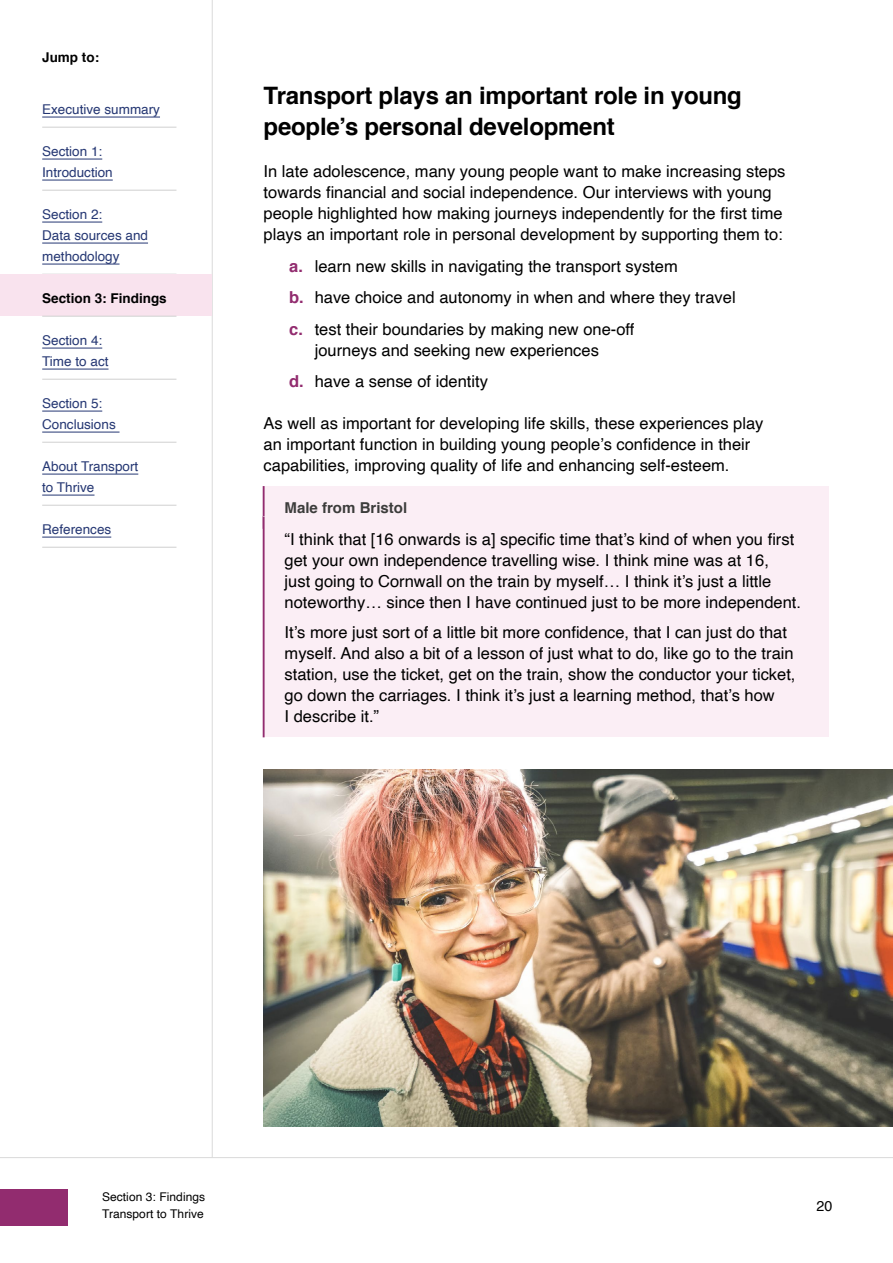
<style>
.page{position:relative;width:893px;height:1263px;background:#fff}
.page>*{position:absolute;margin:0;border:0;box-sizing:border-box;transform-origin:0 0}
.t1{font:700 24px/31.5px "Helvetica";letter-spacing:-.01em;color:#000}
.t2{font:16.5px/21px "Helvetica";color:#000}
.t3{font:700 15px "Helvetica";color:#3c3c3b}
.t4{font:14.25px "Helvetica";color:#000}
.t5{font:13.5px/21px "Helvetica";color:#253773}
.t6{font:700 13.5px "Helvetica";color:#000}
.t7{font:12px/16.5px "Helvetica";letter-spacing:.005em;color:#000}
.s1{font-weight:700;color:#922c6f}
</style>
<div class="page">
<hr style="left:0;top:1157px;width:893px;height:1px;background:#dadada">
<hr style="left:212px;top:0;width:1px;height:1157px;background:#dadada">
<hr style="left:42px;top:127px;width:134px;height:1px;background:#d0d0d0">
<hr style="left:42px;top:117px;width:118px;height:1px;background:#253773">
<hr style="left:42px;top:159px;width:60px;height:1px;background:#253773">
<hr style="left:42px;top:190px;width:134px;height:1px;background:#d0d0d0">
<hr style="left:42px;top:180px;width:71px;height:1px;background:#253773">
<hr style="left:42px;top:222px;width:60px;height:1px;background:#253773">
<hr style="left:42px;top:243px;width:106px;height:1px;background:#253773">
<hr style="left:42px;top:274px;width:134px;height:1px;background:#d0d0d0">
<hr style="left:42px;top:264px;width:78px;height:1px;background:#253773">
<div style="left:0;top:275px;width:212px;height:41px;background:#f9e3ee"></div>
<hr style="left:42px;top:316px;width:134px;height:1px;background:#d0d0d0">
<hr style="left:42px;top:348px;width:60px;height:1px;background:#253773">
<hr style="left:42px;top:379px;width:134px;height:1px;background:#d0d0d0">
<hr style="left:42px;top:369px;width:66px;height:1px;background:#253773">
<hr style="left:42px;top:411px;width:60px;height:1px;background:#253773">
<hr style="left:42px;top:442px;width:134px;height:1px;background:#d0d0d0">
<hr style="left:42px;top:432px;width:78px;height:1px;background:#253773">
<hr style="left:42px;top:474px;width:96px;height:1px;background:#253773">
<hr style="left:42px;top:505px;width:134px;height:1px;background:#d0d0d0">
<hr style="left:42px;top:495px;width:53px;height:1px;background:#253773">
<hr style="left:42px;top:547px;width:134px;height:1px;background:#d0d0d0">
<hr style="left:42px;top:537px;width:69px;height:1px;background:#253773">
<div style="left:264px;top:486px;width:565px;height:43px;background:#fbeef5"></div>
<hr style="left:263px;top:486px;width:2px;height:43px;background:#922c6f">
<div style="left:264px;top:516px;width:565px;height:221px;background:#fbeef5"></div>
<hr style="left:263px;top:516px;width:2px;height:221px;background:#922c6f">
<img style="left:264px;top:770px;width:629px;height:357px">
<div style="left:0;top:1190px;width:68px;height:36px;background:#922c6f"></div>
<p class="t6" style="left:42px;top:46px;width:58px">Jump to:</p>
<p class="t5" style="left:42px;top:99px;width:119px">Executive summary</p>
<p class="t5" style="left:42px;top:141px;width:72px">Section 1:<br>Introduction</p>
<p class="t5" style="left:42px;top:204px;width:107px">Section 2:<br>Data sources and methodology</p>
<p class="t6" style="left:42px;top:287px;width:126px">Section 3: Findings</p>
<p class="t5" style="left:42px;top:330px;width:68px">Section 4:<br>Time to act</p>
<p class="t5" style="left:42px;top:393px;width:75px">Section 5:<br>Conclusions</p>
<p class="t5" style="left:42px;top:456px;width:98px">About Transport to Thrive</p>
<p class="t5" style="left:42px;top:519px;width:71px">References</p>
<h1 class="t1" style="left:264px;top:80px;width:480px">Transport plays an important role in young people’s personal development</h1>
<p class="t2" style="left:264px;top:161px;width:523px">In late adolescence, many young people want to make increasing steps towards financial and social independence. Our interviews with young people highlighted how making journeys independently for the first time plays an important role in personal development by supporting them to:</p>
<p class="t2" style="left:289px;top:250px;width:448px;line-height:31.5px"><span class="s1">a.</span> learn new skills in navigating the transport system<br><span class="s1">b.</span> have choice and autonomy in when and where they travel <span class="s1">c.</span> test their boundaries by making new one-off</p>
<p class="t2" style="left:289px;top:334px;width:311px;line-height:31.5px;text-indent:26px">journeys and seeking new experiences <span class="s1">d.</span> have a sense of identity</p>
<p class="t2" style="left:264px;top:413px;width:501px">As well as important for developing life skills, these experiences play an important function in building young people’s confidence in their capabilities, improving quality of life and enhancing self-esteem.</p>
<p class="t3" style="left:285px;top:496px;width:124px">Male from Bristol</p>
<p class="t2" style="left:285px;top:529px;width:518px">“I think that [16 onwards is a] specific time that’s kind of when you first get your own independence travelling wise. I think mine was at 16,<br>just going to Cornwall on the train by myself… I think it’s just a little noteworthy… since then I have continued just to be more independent.</p>
<p class="t2" style="left:285px;top:622px;width:512px">It’s more just sort of a little bit more confidence, that I can just do that myself. And also a bit of a lesson of just what to do, like go to the train station, use the ticket, get on the train, show the conductor your ticket, go down the carriages. I think it’s just a learning method, that’s how<br>I describe it.”</p>
<p class="t7" style="left:102px;top:1189px;width:105px">Section 3: Findings<br>Transport to Thrive</p>
<p class="t4" style="left:817px;top:1195px;width:17px">20</p>
</div>
